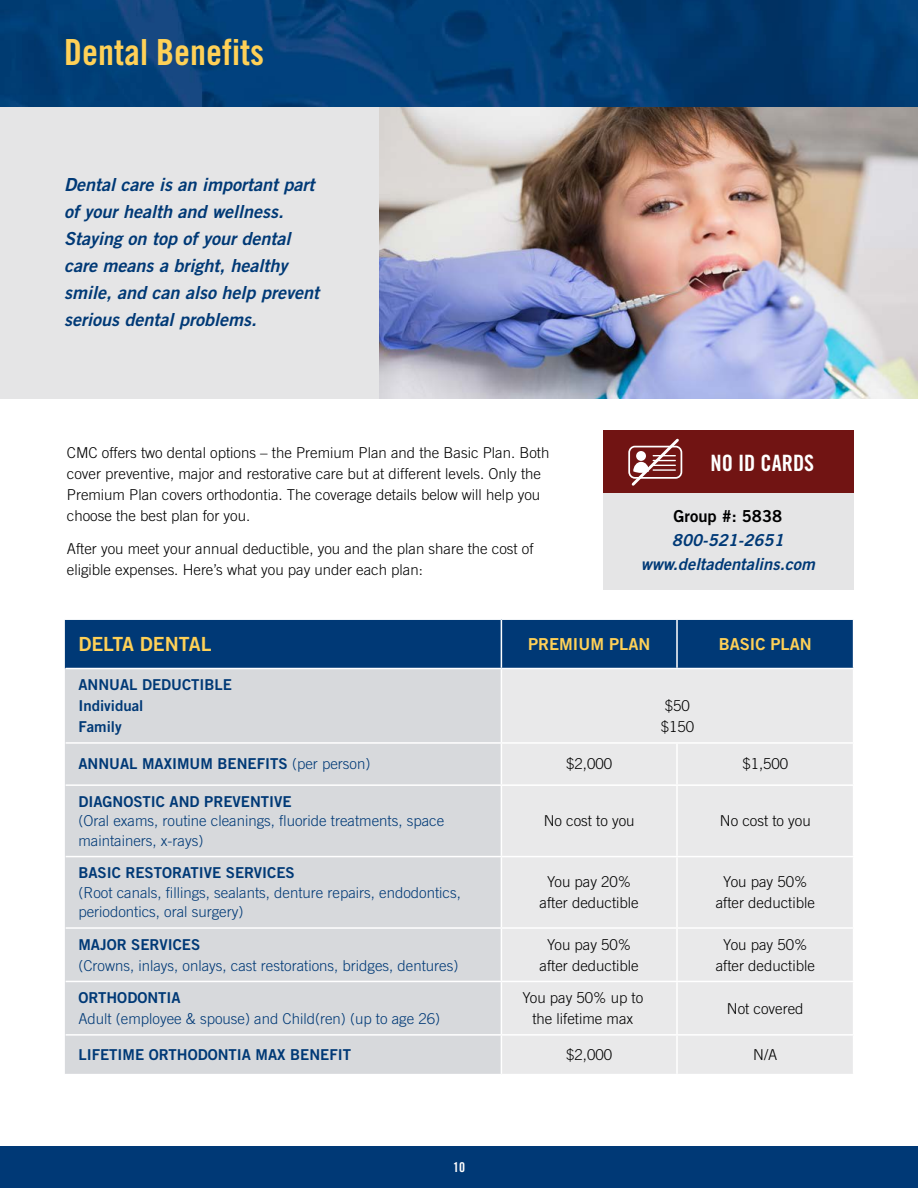
<style>
.page{position:relative;width:918px;height:1188px;background:#fff}
.page>*{position:absolute;margin:0;border:0;box-sizing:border-box;transform-origin:0 0}
.t1{font:36px "Trade Gothic Bold Cond Twenty";color:#ffd157}
.t2{font:22.5px "Trade Gothic Bold Cond Twenty";color:#fff}
.t3{font:19.5px "Trade Gothic LT Std Bd 2";color:#ffd157}
.t4{font:18px/27px "Trade Gothic LT Std Bd 2 Obl";color:#003976}
.t5{font:16.5px/24px "Trade Gothic LT Std Bd 2 Obl";color:#003976;text-align:center}
.t6{font:16.5px "Trade Gothic LT Std Bd 2";color:#ffd157}
.t7{font:16.5px "Trade Gothic LT Std Bd 2";color:#000}
.t8{font:300 15px/21px "Trade Gothic LT Std";color:#000;text-align:center}
.t9{font:300 15px/19.5px "Trade Gothic LT Std";color:#003976}
.t10{font:15px/21px "Trade Gothic LT Std Bd 2";color:#003976}
.t11{font:13.5px "Trade Gothic Bold Cond Twenty";color:#fff}
.s1{font-family:"Trade Gothic LT Std";font-weight:300}
</style>
<div class="page">
<div style="left:0;top:1146px;width:918px;height:42px;background:#003976"></div>
<div style="left:0;top:106px;width:380px;height:293px;background:#e5e5e6"></div>
<img style="left:380px;top:107px;width:538px;height:292px">
<img style="left:0;top:0;width:918px;height:107px">
<div style="left:65px;top:620px;width:788px;height:49px;background:#003976"></div>
<div style="left:65px;top:669px;width:436px;height:405px;background:#d7d9dc"></div>
<div style="left:502px;top:669px;width:351px;height:405px;background:#e9e9ea"></div>
<hr style="left:501px;top:620px;width:1px;height:48px;background:#fff">
<hr style="left:676px;top:620px;width:2px;height:48px;background:#fff">
<hr style="left:66px;top:668px;width:435px;height:1px;background:#fff">
<hr style="left:501px;top:668px;width:176px;height:1px;background:#fff">
<hr style="left:677px;top:668px;width:177px;height:1px;background:#fff">
<hr style="left:66px;top:742px;width:435px;height:2px;background:#fff">
<hr style="left:501px;top:742px;width:176px;height:2px;background:#fff">
<hr style="left:677px;top:742px;width:177px;height:2px;background:#fff">
<hr style="left:676px;top:744px;width:2px;height:40px;background:#fff">
<hr style="left:66px;top:784px;width:435px;height:2px;background:#fff">
<hr style="left:501px;top:784px;width:176px;height:2px;background:#fff">
<hr style="left:677px;top:784px;width:177px;height:2px;background:#fff">
<hr style="left:676px;top:786px;width:2px;height:70px;background:#fff">
<hr style="left:66px;top:856px;width:435px;height:1px;background:#fff">
<hr style="left:501px;top:856px;width:176px;height:1px;background:#fff">
<hr style="left:677px;top:856px;width:177px;height:1px;background:#fff">
<hr style="left:676px;top:857px;width:2px;height:70px;background:#fff">
<hr style="left:66px;top:927px;width:435px;height:2px;background:#fff">
<hr style="left:501px;top:927px;width:176px;height:2px;background:#fff">
<hr style="left:677px;top:927px;width:177px;height:2px;background:#fff">
<hr style="left:676px;top:929px;width:2px;height:52px;background:#fff">
<hr style="left:66px;top:981px;width:435px;height:1px;background:#fff">
<hr style="left:501px;top:981px;width:176px;height:1px;background:#fff">
<hr style="left:677px;top:981px;width:177px;height:1px;background:#fff">
<hr style="left:676px;top:982px;width:2px;height:52px;background:#fff">
<hr style="left:66px;top:1034px;width:435px;height:2px;background:#fff">
<hr style="left:501px;top:1034px;width:176px;height:2px;background:#fff">
<hr style="left:677px;top:1034px;width:177px;height:2px;background:#fff">
<hr style="left:676px;top:1036px;width:2px;height:38px;background:#fff">
<div style="left:604px;top:430px;width:250px;height:64px;background:#711413"></div>
<div style="left:604px;top:493px;width:250px;height:97px;background:#e5e5e6"></div>
<svg style="left:628px;top:438px;width:54px;height:48px"></svg>
<h1 class="t1" style="left:64px;top:30px;width:201px">Dental Benefits</h1>
<p class="t4" style="left:64px;top:171px;width:256px">Dental care is an important part of your health and wellness.<br>Staying on top of your dental care means a bright, healthy smile, and can also help prevent serious dental problems.</p>
<p class="t8" style="left:67px;top:442px;width:484px;text-align:left">CMC offers two dental options – the Premium Plan and the Basic Plan. Both cover preventive, major and restorative care but at different levels. Only the Premium Plan covers orthodontia. The coverage details below will help you choose the best plan for you.</p>
<p class="t8" style="left:67px;top:538px;width:468px;text-align:left">After you meet your annual deductible, you and the plan share the cost of eligible expenses. Here’s what you pay under each plan:</p>
<h2 class="t2" style="left:711px;top:450px;width:105px">NO ID CARDS</h2>
<p class="t7" style="left:674px;top:505px;width:110px">Group #: 5838</p>
<p class="t5" style="left:641px;top:528px;width:176px">800-521-2651 www.deltadentalins.com</p>
<h3 class="t3" style="left:78px;top:632px;width:135px">DELTA DENTAL</h3>
<p class="t6" style="left:528px;top:634px;width:124px">PREMIUM PLAN</p>
<p class="t6" style="left:719px;top:634px;width:95px">BASIC PLAN</p>
<p class="t10" style="left:78px;top:674px;width:155px">ANNUAL DEDUCTIBLE<br>Individual<br>Family</p>
<p class="t8" style="left:661px;top:695px;width:35px;text-align:left">$50 $150</p>
<p class="t10" style="left:78px;top:753px;width:294px">ANNUAL MAXIMUM BENEFITS <span class="s1">(per person)</span></p>
<p class="t8" style="left:566px;top:753px;width:47px">$2,000</p>
<p class="t8" style="left:742px;top:753px;width:47px">$1,500</p>
<p class="t10" style="left:78px;top:791px;width:215px">DIAGNOSTIC AND PREVENTIVE</p>
<p class="t9" style="left:78px;top:811px;width:367px">(Oral exams, routine cleanings, fluoride treatments, space maintainers, x-rays)</p>
<p class="t8" style="left:544px;top:810px;width:92px">No cost to you</p>
<p class="t8" style="left:720px;top:810px;width:92px">No cost to you</p>
<p class="t10" style="left:78px;top:862px;width:218px">BASIC RESTORATIVE SERVICES</p>
<p class="t9" style="left:78px;top:882px;width:384px">(Root canals, fillings, sealants, denture repairs, endodontics, periodontics, oral surgery)</p>
<p class="t8" style="left:540px;top:871px;width:101px">You pay 20% after deductible</p>
<p class="t8" style="left:716px;top:871px;width:101px">You pay 50% after deductible</p>
<p class="t10" style="left:78px;top:934px;width:123px">MAJOR SERVICES</p>
<p class="t9" style="left:78px;top:955px;width:381px">(Crowns, inlays, onlays, cast restorations, bridges, dentures)</p>
<p class="t8" style="left:540px;top:934px;width:101px">You pay 50% after deductible</p>
<p class="t8" style="left:716px;top:934px;width:101px">You pay 50% after deductible</p>
<p class="t10" style="left:78px;top:987px;width:104px">ORTHODONTIA</p>
<p class="t9" style="left:78px;top:1009px;width:363px">Adult (employee &amp; spouse) and Child(ren) (up to age 26)</p>
<p class="t8" style="left:522px;top:987px;width:122px">You pay 50% up to the lifetime max</p>
<p class="t8" style="left:727px;top:998px;width:78px">Not covered</p>
<p class="t10" style="left:78px;top:1044px;width:274px">LIFETIME ORTHODONTIA MAX BENEFIT</p>
<p class="t8" style="left:566px;top:1044px;width:47px">$2,000</p>
<p class="t8" style="left:753px;top:1044px;width:26px">N/A</p>
<p class="t11" style="left:453px;top:1159px;width:13px">10</p>
</div>
